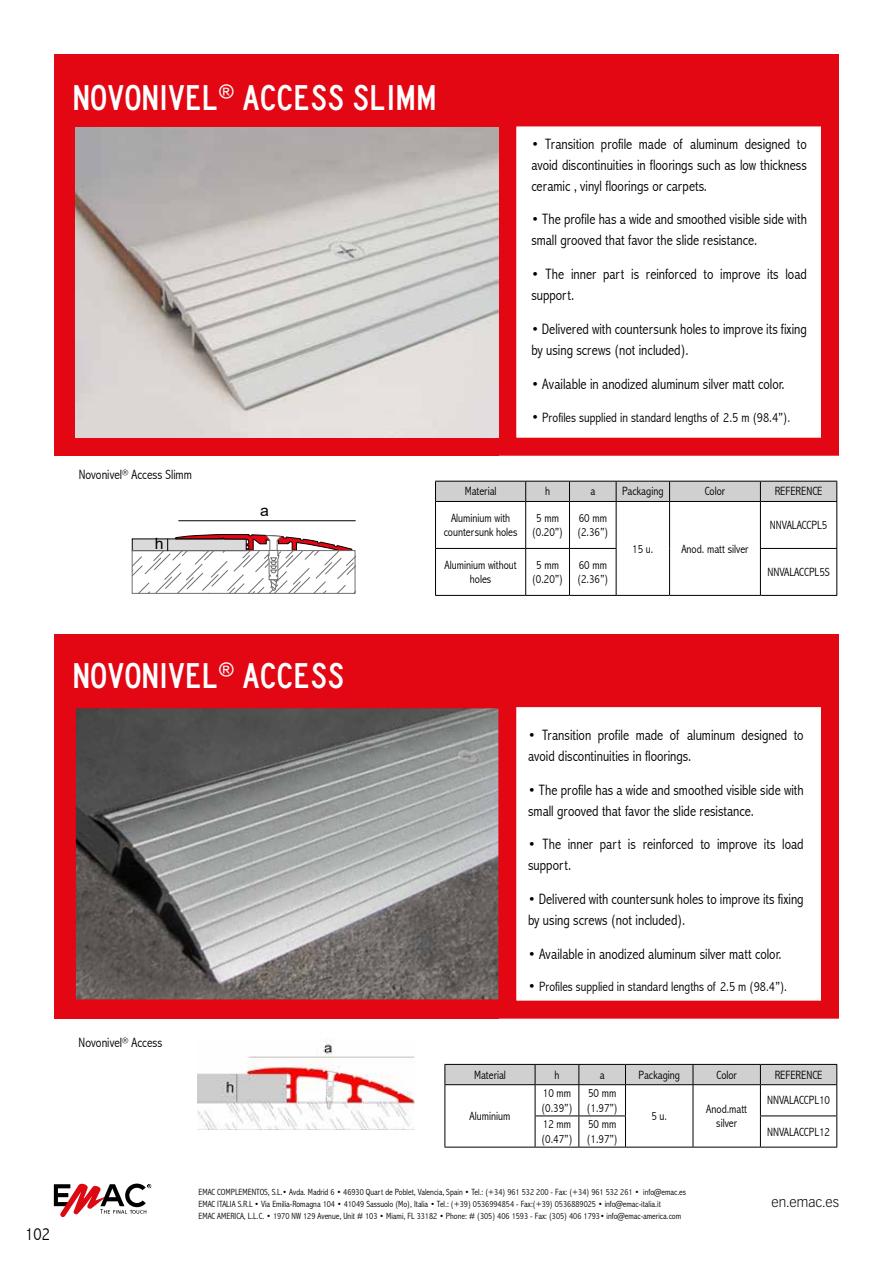
<style>
.page{position:relative;width:893px;height:1263px;background:#fff}
.page>*{position:absolute;margin:0;border:0;box-sizing:border-box;transform-origin:0 0}
.t1{font:33px "laneb";color:#fff}
.t2{font:300 condensed 18px "Abadi";color:#000}
.t3{font:15.6px "Arial";color:#000}
.t4{font:300 condensed 15px/21px "Abadi";color:#000}
.t5{font:300 condensed 13.5px "Abadi";color:#000}
.t6{font:300 13.5px "Vectora LT Std";color:#000}
.t7{font:300 condensed 12px/14.4px "Abadi";color:#000}
.t8{font:300 condensed 9px/12px "Abadi";color:#000}
.s1{font-size:15px}
</style>
<div class="page">
<svg style="left:54px;top:1183px;width:97px;height:34px"></svg>
<div style="left:54px;top:54px;width:785px;height:66px;background:#e30613"></div>
<div style="left:54px;top:635px;width:785px;height:66px;background:#e30613"></div>
<div style="left:498px;top:108px;width:341px;height:348px;background:#fff;border:18px solid #e30613"></div>
<div style="left:498px;top:689px;width:341px;height:330px;background:#fff;border:18px solid #e30613"></div>
<div style="left:54px;top:116px;width:444px;height:340px;background:#e30613"></div>
<div style="left:54px;top:696px;width:444px;height:323px;background:#e30613"></div>
<img style="left:76px;top:128px;width:422px;height:310px">
<img style="left:76px;top:708px;width:422px;height:291px">
<svg style="left:435px;top:481px;width:402px;height:20px;background:#c4c4c4"></svg>
<hr style="left:435px;top:501px;width:91px;height:1px;background:#000">
<hr style="left:435px;top:502px;width:1px;height:46px;background:#000">
<hr style="left:526px;top:501px;width:43px;height:1px;background:#000">
<hr style="left:525px;top:502px;width:1px;height:46px;background:#000">
<hr style="left:569px;top:501px;width:47px;height:1px;background:#000">
<hr style="left:569px;top:502px;width:1px;height:46px;background:#000">
<hr style="left:616px;top:501px;width:54px;height:1px;background:#000">
<hr style="left:616px;top:502px;width:1px;height:46px;background:#000">
<hr style="left:670px;top:501px;width:90px;height:1px;background:#000">
<hr style="left:669px;top:502px;width:1px;height:46px;background:#000">
<hr style="left:760px;top:501px;width:77px;height:1px;background:#000">
<hr style="left:760px;top:502px;width:1px;height:46px;background:#000">
<hr style="left:836px;top:502px;width:1px;height:46px;background:#000">
<hr style="left:435px;top:548px;width:91px;height:1px;background:#000">
<hr style="left:435px;top:549px;width:1px;height:46px;background:#000">
<hr style="left:526px;top:548px;width:43px;height:1px;background:#000">
<hr style="left:525px;top:549px;width:1px;height:46px;background:#000">
<hr style="left:569px;top:548px;width:47px;height:1px;background:#000">
<hr style="left:569px;top:549px;width:1px;height:46px;background:#000">
<hr style="left:616px;top:549px;width:1px;height:46px;background:#000">
<hr style="left:669px;top:548px;width:1px;height:47px;background:#000">
<hr style="left:760px;top:548px;width:77px;height:1px;background:#000">
<hr style="left:760px;top:549px;width:1px;height:46px;background:#000">
<hr style="left:836px;top:549px;width:1px;height:46px;background:#000">
<hr style="left:435px;top:595px;width:91px;height:1px;background:#000">
<hr style="left:526px;top:595px;width:43px;height:1px;background:#000">
<hr style="left:569px;top:595px;width:47px;height:1px;background:#000">
<hr style="left:616px;top:595px;width:54px;height:1px;background:#000">
<hr style="left:670px;top:595px;width:90px;height:1px;background:#000">
<hr style="left:760px;top:595px;width:77px;height:1px;background:#000">
<svg style="left:444px;top:1064px;width:393px;height:20px;background:#c3c3c3"></svg>
<hr style="left:444px;top:1084px;width:91px;height:1px;background:#000">
<hr style="left:444px;top:1085px;width:1px;height:31px;background:#000">
<hr style="left:535px;top:1084px;width:44px;height:1px;background:#000">
<hr style="left:535px;top:1085px;width:1px;height:30px;background:#000">
<hr style="left:579px;top:1084px;width:46px;height:1px;background:#000">
<hr style="left:578px;top:1085px;width:1px;height:30px;background:#000">
<hr style="left:625px;top:1084px;width:68px;height:1px;background:#000">
<hr style="left:625px;top:1085px;width:1px;height:30px;background:#000">
<hr style="left:693px;top:1084px;width:67px;height:1px;background:#000">
<hr style="left:693px;top:1085px;width:1px;height:31px;background:#000">
<hr style="left:760px;top:1084px;width:77px;height:1px;background:#000">
<hr style="left:760px;top:1085px;width:1px;height:30px;background:#000">
<hr style="left:836px;top:1085px;width:1px;height:30px;background:#000">
<hr style="left:444px;top:1116px;width:1px;height:31px;background:#000">
<hr style="left:535px;top:1115px;width:44px;height:1px;background:#000">
<hr style="left:535px;top:1116px;width:1px;height:31px;background:#000">
<hr style="left:579px;top:1115px;width:47px;height:1px;background:#000">
<hr style="left:578px;top:1116px;width:1px;height:31px;background:#000">
<hr style="left:625px;top:1116px;width:1px;height:31px;background:#000">
<hr style="left:693px;top:1116px;width:1px;height:31px;background:#000">
<hr style="left:760px;top:1115px;width:77px;height:1px;background:#000">
<hr style="left:760px;top:1116px;width:1px;height:31px;background:#000">
<hr style="left:836px;top:1116px;width:1px;height:31px;background:#000">
<hr style="left:444px;top:1147px;width:91px;height:1px;background:#000">
<hr style="left:535px;top:1147px;width:44px;height:1px;background:#000">
<hr style="left:579px;top:1147px;width:46px;height:1px;background:#000">
<hr style="left:625px;top:1147px;width:68px;height:1px;background:#000">
<hr style="left:693px;top:1147px;width:67px;height:1px;background:#000">
<hr style="left:760px;top:1147px;width:77px;height:1px;background:#000">
<hr style="left:178px;top:520px;width:178px;height:1px;background:#000">
<svg style="left:132px;top:534px;width:223px;height:60px"></svg>
<img style="left:198px;top:1040px;width:217px;height:89px">
<h1 class="t1" style="left:73px;top:77px;width:365px">NOVONIVEL<sup>®</sup> ACCESS SLIMM</h1>
<p class="t4" style="left:531px;top:133px;width:277px;text-align:justify">• Transition profile made of aluminum designed to avoid discontinuities in floorings such as low thickness ceramic , vinyl floorings or carpets.</p>
<p class="t4" style="left:531px;top:209px;width:277px">• The profile has a wide and smoothed visible side with small grooved that favor the slide resistance.</p>
<p class="t4" style="left:531px;top:264px;width:277px">• The inner part is reinforced to improve its load support.</p>
<p class="t4" style="left:531px;top:318px;width:277px">• Delivered with countersunk holes to improve its fixing by using screws (not included).</p>
<p class="t4" style="left:531px;top:373px;width:255px">• Available in anodized aluminum silver matt color.</p>
<p class="t5" style="left:531px;top:410px;width:260px"><span class="s1">•</span> Profiles supplied in standard lengths of 2.5 m (98.4”).</p>
<p class="t5" style="left:79px;top:467px;width:115px">Novonivel<sup>®</sup> Access Slimm</p>
<p class="t3" style="left:155px;top:533px;width:10px">h</p>
<p class="t3" style="left:260px;top:500px;width:10px">a</p>
<p class="t7" style="left:465px;top:484px;width:33px">Material</p>
<p class="t7" style="left:545px;top:484px;width:7px">h</p>
<p class="t7" style="left:590px;top:484px;width:6px">a</p>
<p class="t7" style="left:622px;top:484px;width:43px">Packaging</p>
<p class="t7" style="left:705px;top:484px;width:22px">Color</p>
<p class="t7" style="left:775px;top:484px;width:49px">REFERENCE</p>
<p class="t7" style="left:444px;top:511px;width:75px;text-align:center">Aluminium with countersunk holes</p>
<p class="t7" style="left:532px;top:511px;width:32px;text-align:center">5 mm (0.20”)</p>
<p class="t7" style="left:577px;top:511px;width:32px">60 mm (2.36”)</p>
<p class="t7" style="left:632px;top:541px;width:23px">15 u.</p>
<p class="t7" style="left:681px;top:541px;width:69px">Anod. matt silver</p>
<p class="t7" style="left:770px;top:518px;width:59px">NNVALACCPL5</p>
<p class="t7" style="left:444px;top:558px;width:74px;text-align:center">Aluminium without holes</p>
<p class="t7" style="left:532px;top:558px;width:32px;text-align:center">5 mm (0.20”)</p>
<p class="t7" style="left:577px;top:558px;width:32px">60 mm (2.36”)</p>
<p class="t7" style="left:767px;top:565px;width:64px">NNVALACCPL5S</p>
<p class="t2" style="left:25px;top:1224px;width:26px">102</p>
<h1 class="t1" style="left:73px;top:656px;width:273px">NOVONIVEL<sup>®</sup> ACCESS</h1>
<p class="t5" style="left:79px;top:1035px;width:85px">Novonivel<sup>®</sup> Access</p>
<p class="t4" style="left:528px;top:724px;width:277px">• Transition profile made of aluminum designed to avoid discontinuities in floorings.</p>
<p class="t4" style="left:528px;top:779px;width:277px">• The profile has a wide and smoothed visible side with small grooved that favor the slide resistance.</p>
<p class="t4" style="left:528px;top:834px;width:277px">• The inner part is reinforced to improve its load support.</p>
<p class="t4" style="left:528px;top:889px;width:277px">• Delivered with countersunk holes to improve its fixing by using screws (not included).</p>
<p class="t4" style="left:528px;top:943px;width:255px">• Available in anodized aluminum silver matt color.</p>
<p class="t5" style="left:528px;top:979px;width:260px"><span class="s1">•</span> Profiles supplied in standard lengths of 2.5 m (98.4”).</p>
<p class="t7" style="left:474px;top:1067px;width:33px">Material</p>
<p class="t7" style="left:554px;top:1067px;width:7px">h</p>
<p class="t7" style="left:600px;top:1067px;width:6px">a</p>
<p class="t7" style="left:639px;top:1067px;width:43px">Packaging</p>
<p class="t7" style="left:716px;top:1067px;width:22px">Color</p>
<p class="t7" style="left:775px;top:1067px;width:49px">REFERENCE</p>
<p class="t7" style="left:470px;top:1109px;width:42px">Aluminium</p>
<p class="t7" style="left:542px;top:1086px;width:32px">10 mm (0.39”)</p>
<p class="t7" style="left:587px;top:1086px;width:32px">50 mm (1.97”)</p>
<p class="t7" style="left:767px;top:1093px;width:64px">NNVALACCPL10</p>
<p class="t7" style="left:651px;top:1109px;width:17px">5 u.</p>
<p class="t7" style="left:706px;top:1102px;width:42px;text-align:center">Anod.matt silver</p>
<p class="t7" style="left:542px;top:1117px;width:32px">12 mm (0.47”)</p>
<p class="t7" style="left:587px;top:1117px;width:32px">50 mm (1.97”)</p>
<p class="t7" style="left:767px;top:1124px;width:64px">NNVALACCPL12</p>
<p class="t8" style="left:199px;top:1186px;width:489px">EMAC COMPLEMENTOS, S.L.• Avda. Madrid 6 • 46930 Quart de Poblet, Valencia, Spain • Tel.: (+34) 961 532 200 - Fax: (+34) 961 532 261 • info@emac.es<br>EMAC ITALIA S.R.L • Via Emilia-Romagna 104 • 41049 Sassuolo (Mo), Italia • Tel.: (+39) 0536994854 - Fax:(+39) 0536889025 • info@emac-italia.it<br>EMAC AMERICA, L.L.C. • 1970 NW 129 Avenue, Unit # 103 • Miami, FL 33182 • Phone: # (305) 406 1593 - Fax: (305) 406 1793• info@emac-america.com</p>
<p class="t6" style="left:772px;top:1195px;width:69px">en.emac.es</p>
</div>
